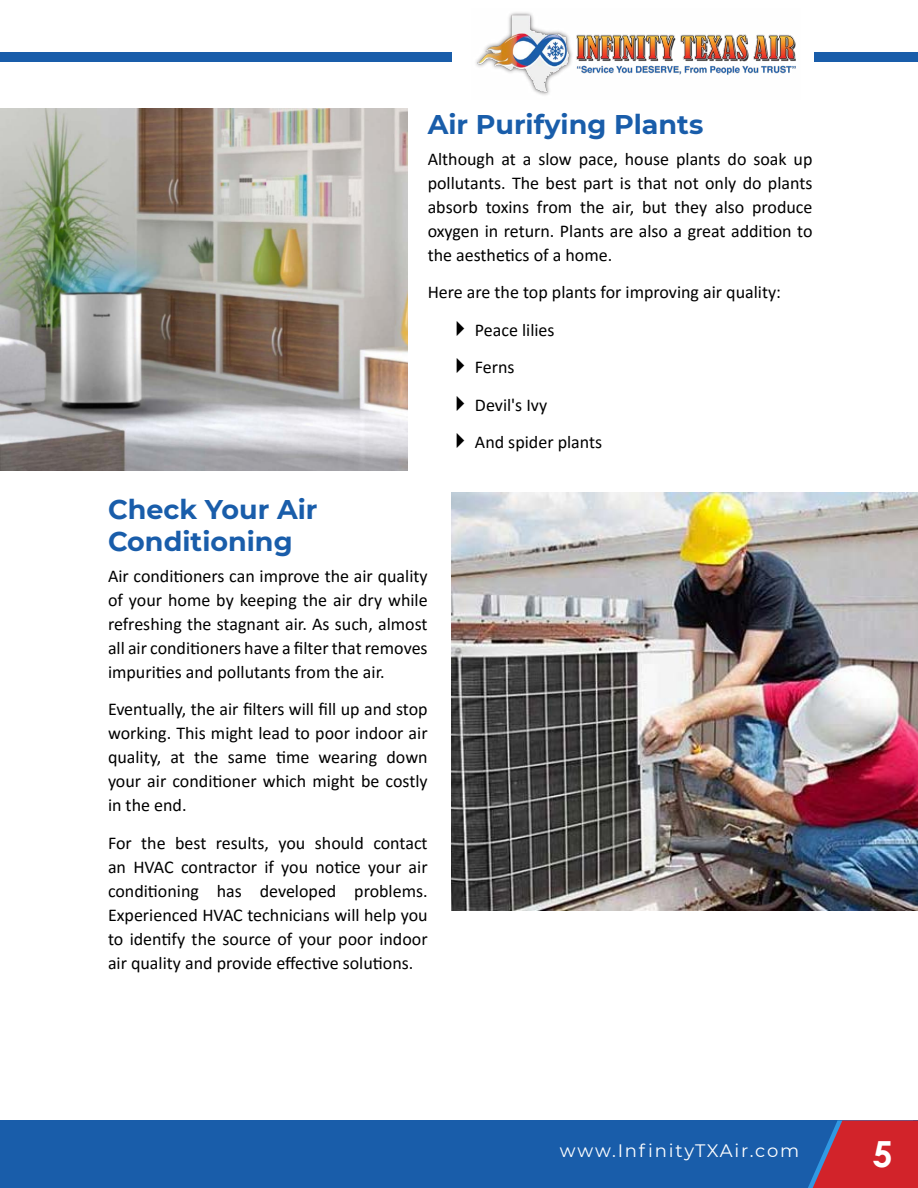
<style>
.page{position:relative;width:918px;height:1188px;background:#fff}
.page>*{position:absolute;margin:0;border:0;box-sizing:border-box;transform-origin:0 0}
.t1{font:700 36px "Century Gothic";color:#fff}
.t2{font:700 27px/32.4px "Montserrat";color:#195daa}
.t3{font:18px/24px "Calibri";color:#000;text-align:justify}
.t4{font:18px "Montserrat";letter-spacing:.1em;color:#fff}
</style>
<div class="page">
<div style="left:0;top:52px;width:918px;height:10px;background:#195daa"></div>
<div style="left:0;top:1120px;width:918px;height:68px;background:#195daa"></div>
<svg style="left:808px;top:1120px;width:110px;height:68px;background:#b13044"></svg>
<div style="left:453px;top:8px;width:361px;height:92px;background:#fff"></div>
<img style="left:476px;top:12px;width:320px;height:83px">
<img style="left:451px;top:492px;width:467px;height:418px">
<img style="left:0;top:108px;width:407px;height:363px">
<h2 class="t2" style="left:428px;top:107px;width:277px">Air Purifying Plants</h2>
<p class="t3" style="left:428px;top:146px;width:386px">Although at a slow pace, house plants do soak up pollutants. The best part is that not only do plants absorb toxins from the air, but they also produce oxygen in return. Plants are also a great addition to the aesthetics of a home.</p>
<p class="t3" style="left:475px;top:273px;width:308px;line-height:37.5px;text-align:left;text-indent:-47px">Here are the top plants for improving air quality:<br>Peace lilies<br>Ferns<br>Devil's Ivy<br>And spider plants</p>
<h2 class="t2" style="left:108px;top:491px;width:211px">Check Your Air<br>Conditioning</h2>
<p class="t3" style="left:108px;top:563px;width:321px">Air conditioners can improve the air quality of your home by keeping the air dry while refreshing the stagnant air. As such, almost all air conditioners have a filter that removes impurities and pollutants from the air.</p>
<p class="t3" style="left:108px;top:697px;width:321px">Eventually, the air filters will fill up and stop working. This might lead to poor indoor air quality, at the same time wearing down your air conditioner which might be costly in the end.</p>
<p class="t3" style="left:108px;top:830px;width:321px">For the best results, you should contact an HVAC contractor if you notice your air conditioning has developed problems.<br>Experienced HVAC technicians will help you to identify the source of your poor indoor air quality and provide effective solutions.</p>
<p class="t4" style="left:560px;top:1139px;width:241px">www.InfinityTXAir.com</p>
<h1 class="t1" style="left:873px;top:1127px;width:22px">5</h1>
</div>
